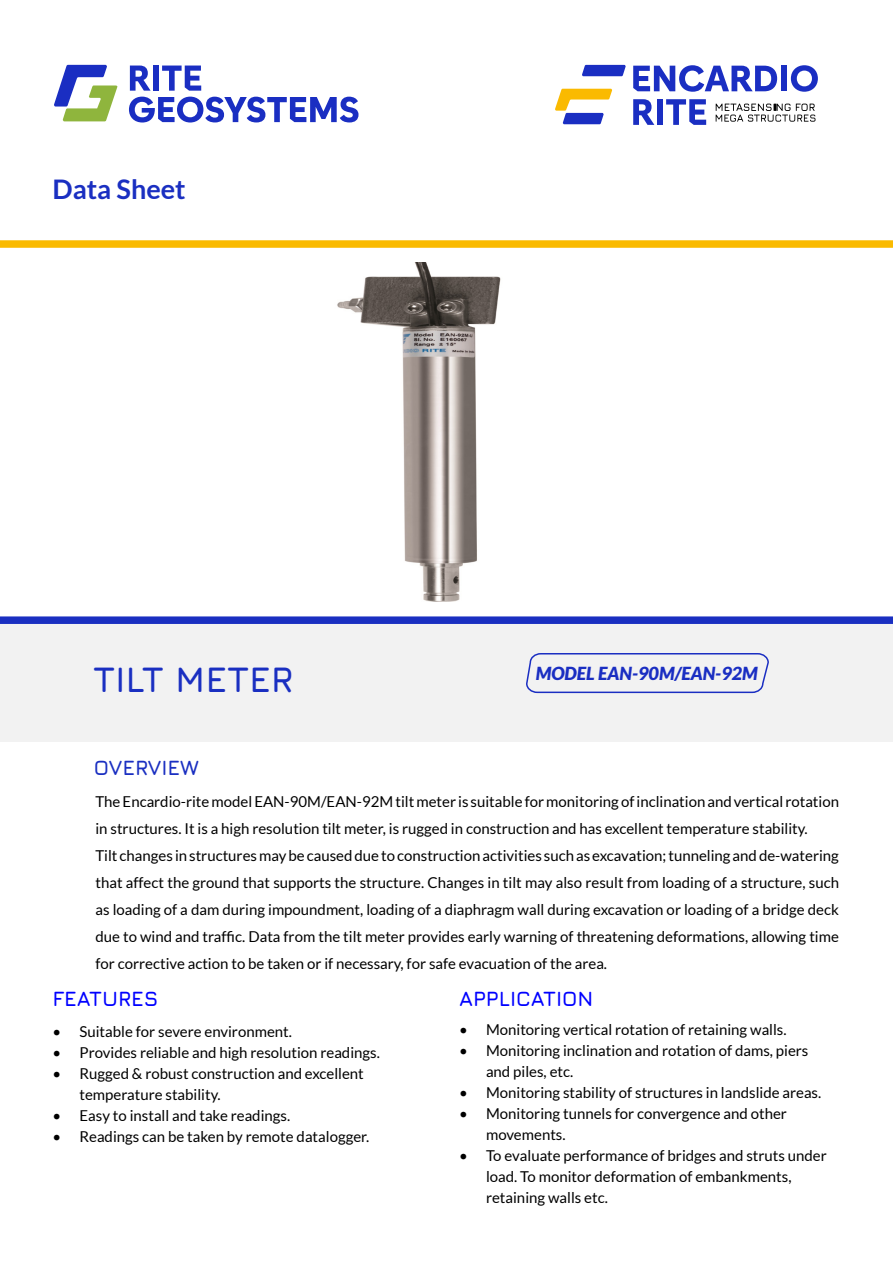
<style>
.page{position:relative;width:893px;height:1263px;background:#fff}
.page>*{position:absolute;margin:0;border:0;box-sizing:border-box;transform-origin:0 0}
.t1{font:700 36px "Jura";color:#1a2fc1}
.t2{font:700 27px "Lato";color:#1a2fc1}
.t3{font:700 21px "Jura";color:#00f}
.t4{font:700 21px "Jura";color:#1a2fc1}
.t5{font:italic 900 18px "Lato";color:#1a2ec2}
.t6{font:15px/27px "Lato";color:#000}
</style>
<div class="page">
<div style="left:0;top:240px;width:893px;height:8px;background:#faba00"></div>
<svg style="left:582px;top:65px;width:44px;height:11px"></svg>
<svg style="left:555px;top:89px;width:57px;height:35px"></svg>
<div style="left:781px;top:66px;width:6px;height:25px;background:#1a2ec2"></div>
<svg style="left:791px;top:65px;width:27px;height:27px"></svg>
<svg style="left:633px;top:99px;width:21px;height:26px"></svg>
<div style="left:657px;top:99px;width:6px;height:26px;background:#1a2ec2"></div>
<svg style="left:666px;top:99px;width:40px;height:26px"></svg>
<svg style="left:633px;top:65px;width:144px;height:27px"></svg>
<svg style="left:716px;top:104px;width:99px;height:18px"></svg>
<div style="left:0;top:616px;width:893px;height:8px;background:#1a2fc1"></div>
<svg style="left:54px;top:65px;width:63px;height:56px"></svg>
<svg style="left:130px;top:66px;width:21px;height:25px"></svg>
<div style="left:153px;top:66px;width:6px;height:25px;background:#1a2ec2"></div>
<svg style="left:162px;top:66px;width:39px;height:25px"></svg>
<svg style="left:129px;top:97px;width:229px;height:26px"></svg>
<div style="left:0;top:624px;width:893px;height:117px;background:#f2f2f2"></div>
<svg style="left:526px;top:653px;width:243px;height:41px"></svg>
<img style="left:337px;top:262px;width:164px;height:339px">
<p class="t2" style="left:52px;top:174px;width:135px">Data Sheet</p>
<p class="t1" style="left:93px;top:653px;width:202px">TILT METER</p>
<p class="t5" style="left:536px;top:662px;width:224px">MODEL EAN-90M/EAN-92M</p>
<p class="t4" style="left:94px;top:752px;width:107px">OVERVIEW</p>
<p class="t6" style="left:95px;top:788px;width:745px">The Encardio-rite model EAN-90M/EAN-92M tilt meter is suitable for monitoring of inclination and vertical rotation in structures. It is a high resolution tilt meter, is rugged in construction and has excellent temperature stability.</p>
<p class="t6" style="left:95px;top:842px;width:745px;text-align:justify">Tilt changes in structures may be caused due to construction activities such as excavation; tunneling and de-watering that affect the ground that supports the structure. Changes in tilt may also result from loading of a structure, such as loading of a dam during impoundment, loading of a diaphragm wall during excavation or loading of a bridge deck due to wind and traffic. Data from the tilt meter provides early warning of threatening deformations, allowing time for corrective action to be taken or if necessary, for safe evacuation of the area.</p>
<p class="t3" style="left:52px;top:983px;width:107px">FEATURES</p>
<p class="t3" style="left:459px;top:983px;width:136px">APPLICATION</p>
<p class="t6" style="left:459px;top:1016px;width:329px">• Monitoring vertical rotation of retaining walls.</p>
<p class="t6" style="left:486px;top:1040px;width:324px;line-height:21px;text-indent:-27px">• Monitoring inclination and rotation of dams, piers and piles, etc.</p>
<p class="t6" style="left:459px;top:1079px;width:364px">• Monitoring stability of structures in landslide areas.</p>
<p class="t6" style="left:486px;top:1103px;width:302px;line-height:21px;text-indent:-27px">• Monitoring tunnels for convergence and other movements.</p>
<p class="t6" style="left:486px;top:1145px;width:342px;line-height:21px;text-indent:-27px">• To evaluate performance of bridges and struts under load. To monitor deformation of embankments, retaining walls etc.</p>
<p class="t6" style="left:52px;top:1017px;width:241px">• Suitable for severe environment.</p>
<p class="t6" style="left:52px;top:1038px;width:329px">• Provides reliable and high resolution readings.</p>
<p class="t6" style="left:80px;top:1062px;width:286px;line-height:21px;text-indent:-27px">• Rugged &amp; robust construction and excellent temperature stability.</p>
<p class="t6" style="left:52px;top:1101px;width:239px">• Easy to install and take readings.</p>
<p class="t6" style="left:52px;top:1122px;width:318px">• Readings can be taken by remote datalogger.</p>
</div>
